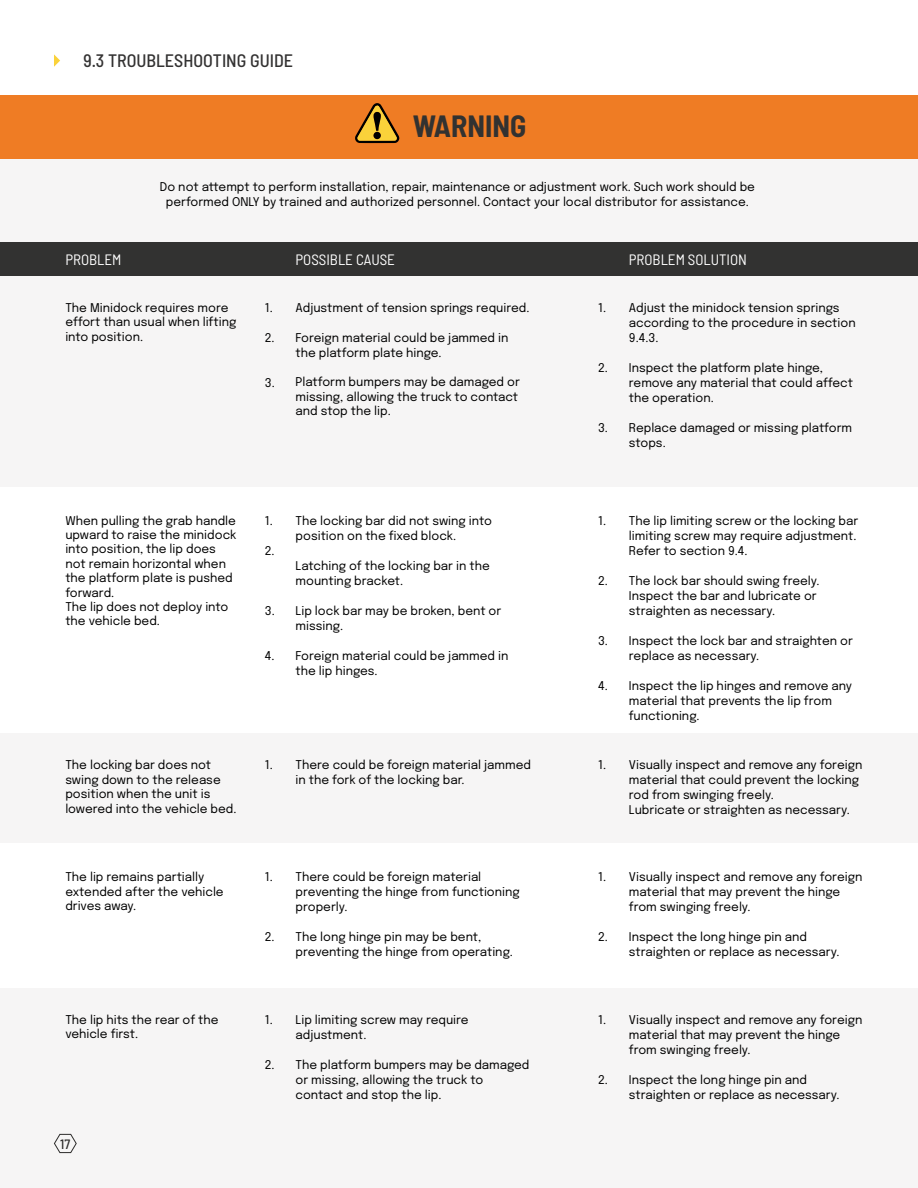
<style>
.page{position:relative;width:918px;height:1188px;background:#fff}
.page>*{position:absolute;margin:0;border:0;box-sizing:border-box;transform-origin:0 0}
.t1{font:700 semi-condensed 30px "Barlow";color:#323231}
.t2{font:500 semi-condensed 18px "Barlow";color:#333232}
.t3{font:semi-condensed 15px "Barlow";color:#fff}
.t4{font:500 semi-condensed 13.5px "Barlow";color:#2d2c2b}
.t5{font:12px/15px "Epilogue";color:#000}
</style>
<div class="page">
<div style="left:0;top:132px;width:918px;height:1056px;background:#f6f5f5"></div>
<div style="left:0;top:95px;width:918px;height:64px;background:#ef7c24"></div>
<div style="left:0;top:243px;width:918px;height:33px;background:#323231"></div>
<svg style="left:355px;top:103px;width:44px;height:40px"></svg>
<div style="left:373px;top:132px;width:8px;height:7px;background:#000;border-radius:50%"></div>
<div style="left:0;top:487px;width:918px;height:246px;background:#fff"></div>
<div style="left:0;top:843px;width:918px;height:145px;background:#fff"></div>
<svg style="left:54px;top:54px;width:6px;height:13px"></svg>
<svg style="left:54px;top:1134px;width:23px;height:20px"></svg>
<h2 class="t2" style="left:83px;top:47px;width:211px">9.3 TROUBLESHOOTING GUIDE</h2>
<h1 class="t1" style="left:413px;top:104px;width:115px">WARNING</h1>
<p class="t5" style="left:160px;top:179px;width:597px;line-height:14.4px;text-align:center">Do not attempt to perform installation, repair, maintenance or adjustment work. Such work should be performed ONLY by trained and authorized personnel. Contact your local distributor for assistance.</p>
<p class="t3" style="left:65px;top:248px;width:58px">PROBLEM</p>
<p class="t3" style="left:296px;top:248px;width:101px">POSSIBLE CAUSE</p>
<p class="t3" style="left:629px;top:248px;width:120px">PROBLEM SOLUTION</p>
<p class="t5" style="left:65px;top:300px;width:173px;line-height:14.4px">The Minidock requires more effort than usual when lifting into position.</p>
<p class="t5" style="left:296px;top:300px;width:235px">Adjustment of tension springs required.</p>
<p class="t5" style="left:265px;top:300px;width:10px">1.</p>
<p class="t5" style="left:265px;top:330px;width:11px">2.</p>
<p class="t5" style="left:265px;top:375px;width:11px">3.</p>
<p class="t5" style="left:296px;top:330px;width:214px">Foreign material could be jammed in the platform plate hinge.</p>
<p class="t5" style="left:296px;top:374px;width:226px;line-height:14.4px">Platform bumpers may be damaged or missing, allowing the truck to contact and stop the lip.</p>
<p class="t5" style="left:65px;top:512px;width:173px;line-height:14.4px">When pulling the grab handle upward to raise the minidock into position, the lip does not remain horizontal when the platform plate is pushed forward.<br>The lip does not deploy into the vehicle bed.</p>
<p class="t5" style="left:265px;top:512px;width:10px">1.</p>
<p class="t5" style="left:265px;top:542px;width:11px">2.</p>
<p class="t5" style="left:265px;top:602px;width:11px">3.</p>
<p class="t5" style="left:265px;top:647px;width:11px">4.</p>
<p class="t5" style="left:296px;top:512px;width:198px">The locking bar did not swing into position on the fixed block.</p>
<p class="t5" style="left:296px;top:557px;width:196px">Latching of the locking bar in the mounting bracket.</p>
<p class="t5" style="left:296px;top:602px;width:207px">Lip lock bar may be broken, bent or missing.</p>
<p class="t5" style="left:296px;top:647px;width:214px">Foreign material could be jammed in the lip hinges.</p>
<p class="t5" style="left:65px;top:757px;width:173px;line-height:14.4px">The locking bar does not swing down to the release position when the unit is lowered into the vehicle bed.</p>
<p class="t5" style="left:265px;top:757px;width:10px">1.</p>
<p class="t5" style="left:296px;top:757px;width:237px">There could be foreign material jammed in the fork of the locking bar.</p>
<p class="t5" style="left:65px;top:869px;width:160px;line-height:14.4px">The lip remains partially extended after the vehicle drives away.</p>
<p class="t5" style="left:265px;top:869px;width:10px">1.</p>
<p class="t5" style="left:265px;top:929px;width:11px">2.</p>
<p class="t5" style="left:296px;top:869px;width:226px">There could be foreign material preventing the hinge from functioning properly.</p>
<p class="t5" style="left:296px;top:929px;width:219px">The long hinge pin may be bent, preventing the hinge from operating.</p>
<p class="t5" style="left:65px;top:1012px;width:155px;line-height:14.4px">The lip hits the rear of the vehicle first.</p>
<p class="t5" style="left:265px;top:1011px;width:10px">1.</p>
<p class="t5" style="left:265px;top:1056px;width:11px">2.</p>
<p class="t5" style="left:296px;top:1011px;width:175px">Lip limiting screw may require adjustment.</p>
<p class="t5" style="left:296px;top:1056px;width:235px">The platform bumpers may be damaged or missing, allowing the truck to contact and stop the lip.</p>
<p class="t4" style="left:60px;top:1134px;width:11px">17</p>
<p class="t5" style="left:598px;top:300px;width:10px">1.</p>
<p class="t5" style="left:598px;top:360px;width:11px">2.</p>
<p class="t5" style="left:598px;top:420px;width:11px">3.</p>
<p class="t5" style="left:629px;top:300px;width:228px">Adjust the minidock tension springs according to the procedure in section<br>9.4.3.</p>
<p class="t5" style="left:629px;top:360px;width:226px">Inspect the platform plate hinge, remove any material that could affect the operation.</p>
<p class="t5" style="left:629px;top:420px;width:225px">Replace damaged or missing platform stops.</p>
<p class="t5" style="left:598px;top:512px;width:10px">1.</p>
<p class="t5" style="left:598px;top:572px;width:11px">2.</p>
<p class="t5" style="left:598px;top:632px;width:11px">3.</p>
<p class="t5" style="left:598px;top:677px;width:11px">4.</p>
<p class="t5" style="left:598px;top:757px;width:10px">1.</p>
<p class="t5" style="left:598px;top:869px;width:10px">1.</p>
<p class="t5" style="left:598px;top:929px;width:11px">2.</p>
<p class="t5" style="left:629px;top:512px;width:231px">The lip limiting screw or the locking bar limiting screw may require adjustment.<br>Refer to section 9.4.</p>
<p class="t5" style="left:629px;top:572px;width:192px">The lock bar should swing freely.<br>Inspect the bar and lubricate or straighten as necessary.</p>
<p class="t5" style="left:629px;top:632px;width:225px">Inspect the lock bar and straighten or replace as necessary.</p>
<p class="t5" style="left:629px;top:677px;width:225px">Inspect the lip hinges and remove any material that prevents the lip from functioning.</p>
<p class="t5" style="left:629px;top:757px;width:235px">Visually inspect and remove any foreign material that could prevent the locking rod from swinging freely.<br>Lubricate or straighten as necessary.</p>
<p class="t5" style="left:629px;top:869px;width:235px">Visually inspect and remove any foreign material that may prevent the hinge from swinging freely.</p>
<p class="t5" style="left:629px;top:929px;width:212px">Inspect the long hinge pin and straighten or replace as necessary.</p>
<p class="t5" style="left:598px;top:1011px;width:10px">1.</p>
<p class="t5" style="left:598px;top:1071px;width:11px">2.</p>
<p class="t5" style="left:629px;top:1011px;width:235px">Visually inspect and remove any foreign material that may prevent the hinge from swinging freely.</p>
<p class="t5" style="left:629px;top:1071px;width:212px">Inspect the long hinge pin and straighten or replace as necessary.</p>
</div>
